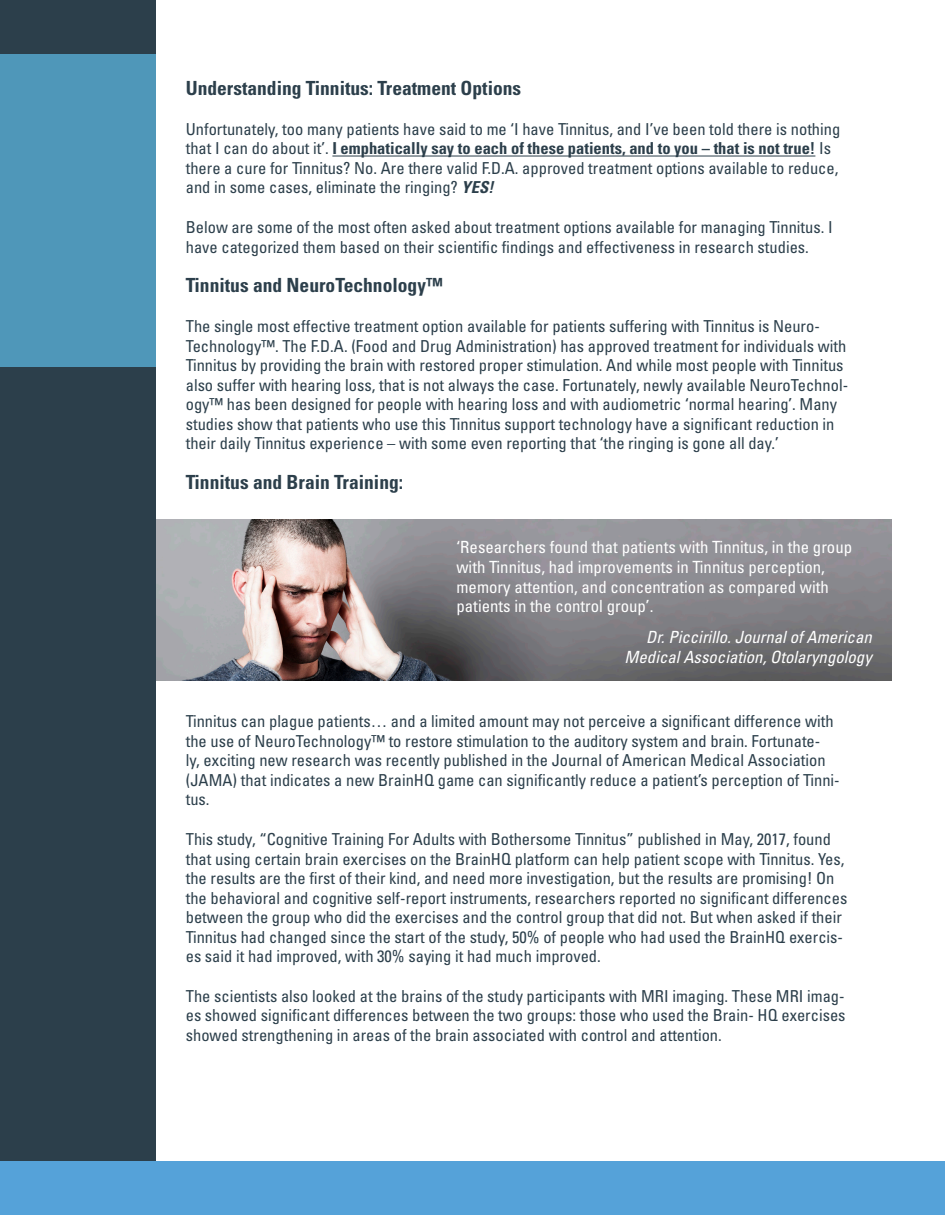
<style>
.page{position:relative;width:945px;height:1215px;background:#fff}
.page>*{position:absolute;margin:0;border:0;box-sizing:border-box;transform-origin:0 0}
.t1{font:700 condensed 19.5px "Univers LT Std";color:#2c3f4b}
.t2{font:condensed 16.8px/19.6px "Univers LT Std";color:#fff}
.t3{font:italic condensed 16.8px "Univers LT Std";color:#fff}
.t4{font:condensed 16.5px/19.5px "Univers LT Std";color:#2c3f4b}
.s1{font-weight:700}
.s2{font-weight:700;font-style:italic}
</style>
<div class="page">
<img style="left:156px;top:519px;width:735px;height:162px">
<div style="left:0;top:0;width:156px;height:1174px;background:#2c3f4b"></div>
<div style="left:0;top:54px;width:156px;height:313px;background:#4f97b9"></div>
<div style="left:0;top:1161px;width:945px;height:54px;background:#55a2d9"></div>
<hr style="left:332px;top:156px;width:483px;height:1px;background:#2c3f4b">
<p class="t1" style="left:186px;top:76px;width:337px">Understanding Tinnitus: Treatment Options</p>
<p class="t4" style="left:186px;top:119px;width:656px">Unfortunately, too many patients have said to me ‘I have Tinnitus, and I’ve been told there is nothing that I can do about it’. <span class="s1">I emphatically say to each of these patients, and to you – that is not true!</span> Is there a cure for Tinnitus? No. Are there valid F.D.A. approved treatment options available to reduce, and in some cases, eliminate the ringing? <span class="s2">YES!</span></p>
<p class="t4" style="left:186px;top:217px;width:648px">Below are some of the most often asked about treatment options available for managing Tinnitus. I have categorized them based on their scientific findings and effectiveness in research studies.</p>
<p class="t1" style="left:186px;top:273px;width:259px">Tinnitus and NeuroTechnology™</p>
<p class="t4" style="left:186px;top:316px;width:664px">The single most effective treatment option available for patients suffering with Tinnitus is Neuro-Technology™. The F.D.A. (Food and Drug Administration) has approved treatment for individuals with Tinnitus by providing the brain with restored proper stimulation. And while most people with Tinnitus also suffer with hearing loss, that is not always the case. Fortunately, newly available NeuroTechnol&shy;ogy™ has been designed for people with hearing loss and with audiometric ‘normal hearing’. Many studies show that patients who use this Tinnitus support technology have a significant reduction in their daily Tinnitus experience – with some even reporting that ‘the ringing is gone all day.’</p>
<p class="t1" style="left:186px;top:470px;width:219px">Tinnitus and Brain Training:</p>
<p class="t2" style="left:457px;top:537px;width:397px">‘Researchers found that patients with Tinnitus, in the group with Tinnitus, had improvements in Tinnitus perception, memory attention, and concentration as compared with patients in the control group’.</p>
<p class="t3" style="left:646px;top:626px;width:227px">Dr. Piccirillo. Journal of American</p>
<p class="t3" style="left:625px;top:646px;width:249px">Medical Association, Otolaryngology</p>
<p class="t4" style="left:186px;top:712px;width:655px">Tinnitus can plague patients… and a limited amount may not perceive a significant difference with the use of NeuroTechnology™ to restore stimulation to the auditory system and brain. Fortunate-<br>ly, exciting new research was recently published in the Journal of American Medical Association (JAMA) that indicates a new BrainHQ game can significantly reduce a patient’s perception of Tinni&shy;tus.</p>
<p class="t4" style="left:186px;top:829px;width:663px">This study, “Cognitive Training For Adults with Bothersome Tinnitus” published in May, 2017, found that using certain brain exercises on the BrainHQ platform can help patient scope with Tinnitus. Yes, the results are the first of their kind, and need more investigation, but the results are promising! On the behavioral and cognitive self-report instruments, researchers reported no significant differences between the group who did the exercises and the control group that did not. But when asked if their Tinnitus had changed since the start of the study, 50% of people who had used the BrainHQ exercis&shy;es said it had improved, with 30% saying it had much improved.</p>
<p class="t4" style="left:186px;top:986px;width:661px;text-align:justify">The scientists also looked at the brains of the study participants with MRI imaging. These MRI imag&shy;es showed significant differences between the two groups: those who used the Brain- HQ exercises showed strengthening in areas of the brain associated with control and attention.</p>
</div>
